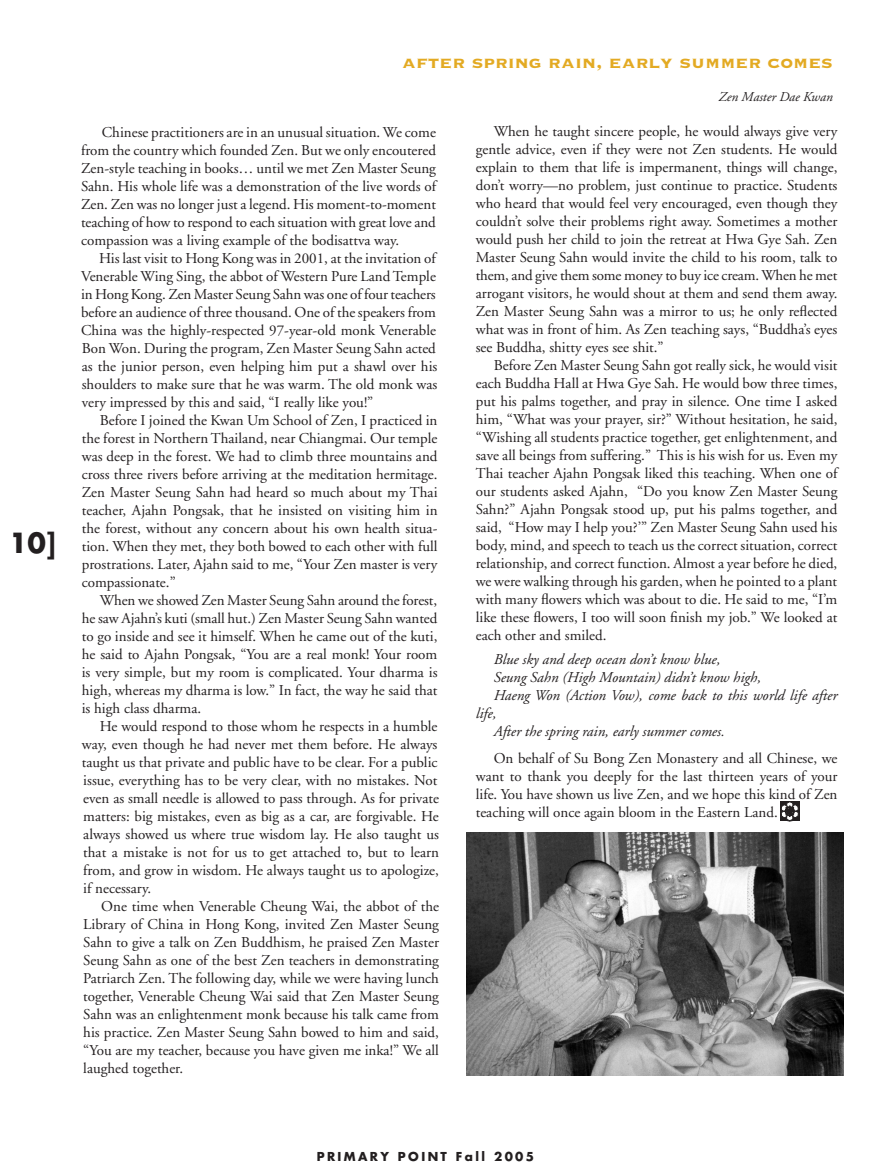
<style>
.page{position:relative;width:878px;height:1175px;background:#fff}
.page>*{position:absolute;margin:0;border:0;box-sizing:border-box;transform-origin:0 0}
.t1{font:700 27px "Futura";color:#231f20}
.t2{font:21px "Copperplate Thirty Three BC";color:#e3aa23}
.Body_Text{font:15px/18px "Adobe Garamond";color:#231f20;text-align:justify}
.t3{font:italic 15px/18px "Adobe Garamond";color:#231f20}
.t4{font:italic 13.5px "Adobe Garamond";color:#231f20}
.t5{font:700 12px "Futura";letter-spacing:.2em;color:#231f20}
</style>
<div class="page">
<img style="left:466px;top:832px;width:377px;height:243px">
<svg style="left:780px;top:801px;width:19px;height:20px"></svg>
<h1 class="t1" style="left:9px;top:524px;width:48px">10]</h1>
<p class="t2" style="left:402px;top:52px;width:432px">after spring rain, early summer comes</p>
<p class="t4" style="left:718px;top:89px;width:116px">Zen Master Dae Kwan</p>
<p class="Body_Text" style="left:81px;top:124px;width:356px;text-indent:21px">Chinese practitioners are in an unusual situation. We come from the country which founded Zen. But we only encoutered Zen-style teaching in books… until we met Zen Master Seung Sahn. His whole life was a demonstration of the live words of Zen. Zen was no longer just a legend. His moment-to-moment teaching of how to respond to each situation with great love and compassion was a living example of the bodisattva way.</p>
<p class="Body_Text" style="left:81px;top:250px;width:358px;text-indent:18px">His last visit to Hong Kong was in 2001, at the invitation of Venerable Wing Sing, the abbot of Western Pure Land Temple in Hong Kong. Zen Master Seung Sahn was one of four teachers before an audience of three thousand. One of the speakers from China was the highly-respected 97-year-old monk Venerable Bon Won. During the program, Zen Master Seung Sahn acted as the junior person, even helping him put a shawl over his shoulders to make sure that he was warm. The old monk was very impressed by this and said, “I really like you!”</p>
<p class="Body_Text" style="left:82px;top:412px;width:357px;text-indent:18px">Before I joined the Kwan Um School of Zen, I practiced in the forest in Northern Thailand, near Chiangmai. Our temple was deep in the forest. We had to climb three mountains and cross three rivers before arriving at the meditation hermitage.<br>Zen Master Seung Sahn had heard so much about my Thai teacher, Ajahn Pongsak, that he insisted on visiting him in the forest, without any concern about his own health situa&shy;tion. When they met, they both bowed to each other with full prostrations. Later, Ajahn said to me, “Your Zen master is very compassionate.”</p>
<p class="Body_Text" style="left:82px;top:592px;width:357px;text-indent:18px">When we showed Zen Master Seung Sahn around the forest, he saw Ajahn’s kuti (small hut.) Zen Master Seung Sahn wanted to go inside and see it himself. When he came out of the kuti, he said to Ajahn Pongsak, “You are a real monk! Your room is very simple, but my room is complicated. Your dharma is high, whereas my dharma is low.” In fact, the way he said that is high class dharma.</p>
<p class="Body_Text" style="left:82px;top:718px;width:359px;text-indent:18px">He would respond to those whom he respects in a humble way, even though he had never met them before. He always taught us that private and public have to be clear. For a public issue, everything has to be very clear, with no mistakes. Not even as small needle is allowed to pass through. As for private matters: big mistakes, even as big as a car, are forgivable. He always showed us where true wisdom lay. He also taught us that a mistake is not for us to get attached to, but to learn from, and grow in wisdom. He always taught us to apologize, if necessary.</p>
<p class="Body_Text" style="left:83px;top:898px;width:357px;text-indent:18px">One time when Venerable Cheung Wai, the abbot of the Library of China in Hong Kong, invited Zen Master Seung Sahn to give a talk on Zen Buddhism, he praised Zen Master Seung Sahn as one of the best Zen teachers in demonstrating Patriarch Zen. The following day, while we were having lunch together, Venerable Cheung Wai said that Zen Master Seung Sahn was an enlightenment monk because his talk came from his practice. Zen Master Seung Sahn bowed to him and said, “You are my teacher, because you have given me inka!” We all laughed together.</p>
<p class="Body_Text" style="left:476px;top:122px;width:363px;text-indent:18px">When he taught sincere people, he would always give very gentle advice, even if they were not Zen students. He would explain to them that life is impermanent, things will change, don’t worry—no problem, just continue to practice. Students who heard that would feel very encouraged, even though they couldn’t solve their problems right away. Sometimes a mother would push her child to join the retreat at Hwa Gye Sah. Zen Master Seung Sahn would invite the child to his room, talk to them, and give them some money to buy ice cream. When he met arrogant visitors, he would shout at them and send them away.<br>Zen Master Seung Sahn was a mirror to us; he only reflected what was in front of him. As Zen teaching says, “Buddha’s eyes see Buddha, shitty eyes see shit.”</p>
<p class="Body_Text" style="left:476px;top:356px;width:363px;text-indent:18px">Before Zen Master Seung Sahn got really sick, he would visit each Buddha Hall at Hwa Gye Sah. He would bow three times, put his palms together, and pray in silence. One time I asked him, “What was your prayer, sir?” Without hesitation, he said, “Wishing all students practice together, get enlightenment, and save all beings from suffering.” This is his wish for us. Even my Thai teacher Ajahn Pongsak liked this teaching. When one of our students asked Ajahn, “Do you know Zen Master Seung Sahn?” Ajahn Pongsak stood up, put his palms together, and said, “How may I help you?’” Zen Master Seung Sahn used his body, mind, and speech to teach us the correct situation, correct relationship, and correct function. Almost a year before he died, we were walking through his garden, when he pointed to a plant with many flowers which was about to die. He said to me, “I’m like these flowers, I too will soon finish my job.” We looked at each other and smiled.</p>
<p class="t3" style="left:494px;top:650px;width:228px">Blue sky and deep ocean don’t know blue,</p>
<p class="t3" style="left:494px;top:668px;width:269px">Seung Sahn (High Mountain) didn’t know high,</p>
<p class="t3" style="left:476px;top:686px;width:363px;text-indent:18px">Haeng Won (Action Vow), come back to this world life after life,</p>
<p class="t3" style="left:494px;top:722px;width:232px">After the spring rain, early summer comes.</p>
<p class="Body_Text" style="left:476px;top:749px;width:363px;text-indent:18px">On behalf of Su Bong Zen Monastery and all Chinese, we want to thank you deeply for the last thirteen years of your life. You have shown us live Zen, and we hope this kind of Zen teaching will once again bloom in the Eastern Land.</p>
<p class="t5" style="left:317px;top:1148px;width:219px">PRIMARY POINT Fall 2005</p>
</div>
